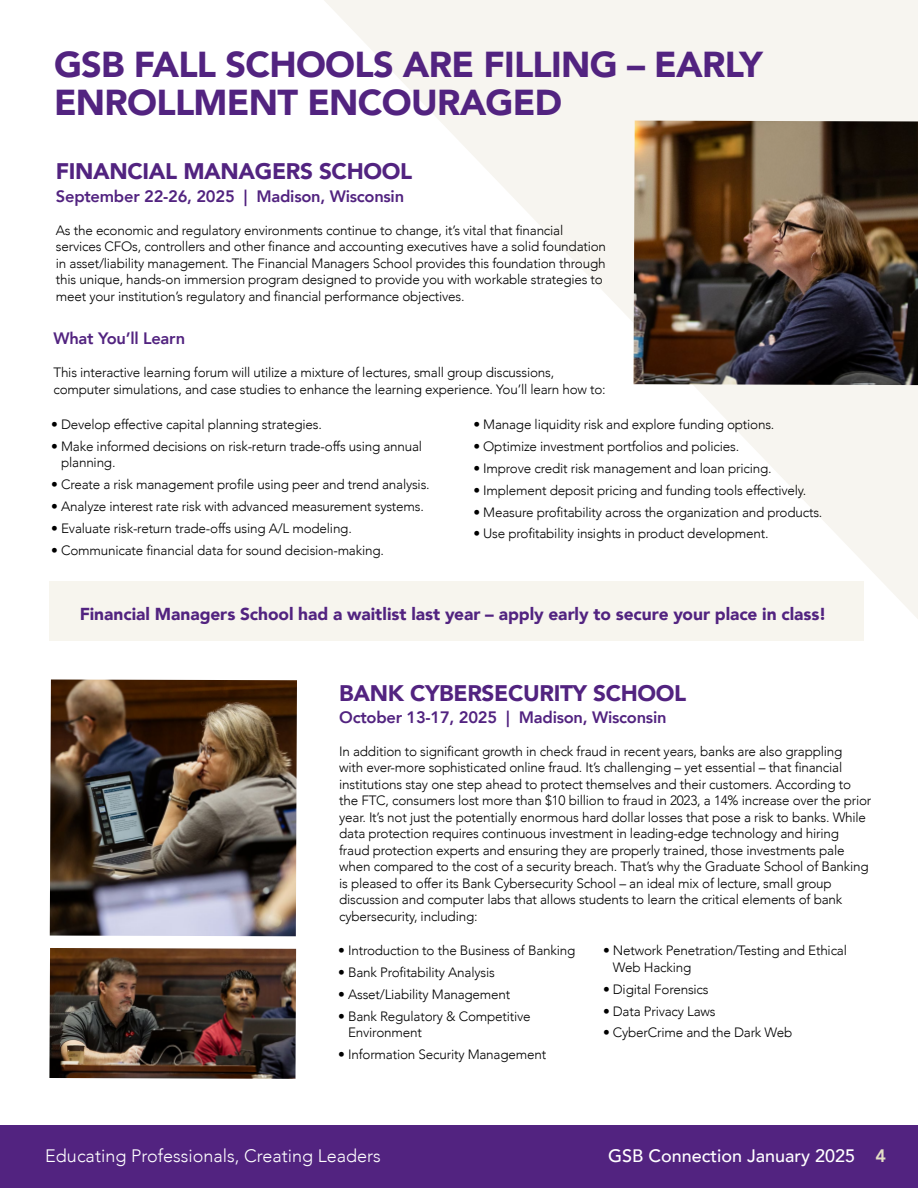
<style>
.page{position:relative;width:918px;height:1188px;background:#fff}
.page>*{position:absolute;margin:0;border:0;box-sizing:border-box;transform-origin:0 0}
.t1{font:900 36px/39px "Avenir";letter-spacing:-.02em;color:#522380}
.t2{font:900 22.5px "Avenir";letter-spacing:-.015em;color:#522380}
.t3{font:300 18px "Avenir";color:#fff}
.t4{font:500 18px "Avenir";color:#fff}
.t5{font:900 17.25px "Avenir";color:#522380}
.t6{font:800 16.5px "Avenir";letter-spacing:-.015em;color:#522380}
.t7{font:300 13.5px/16.5px "Avenir";letter-spacing:-.015em;color:#000}
.s1{font-weight:800;color:#e4dec5}
</style>
<div class="page">
<div style="left:50px;top:581px;width:814px;height:60px;background:#f7f5ee"></div>
<svg style="left:324px;top:0;width:594px;height:619px"></svg>
<div style="left:0;top:1125px;width:918px;height:63px;background:#522380"></div>
<img style="left:50px;top:679px;width:247px;height:257px">
<img style="left:633px;top:121px;width:285px;height:264px">
<img style="left:49px;top:948px;width:247px;height:131px">
<h1 class="t1" style="left:54px;top:44px;width:710px">GSB FALL SCHOOLS ARE FILLING – EARLY<br>ENROLLMENT ENCOURAGED</h1>
<h2 class="t2" style="left:56px;top:152px;width:358px">FINANCIAL MANAGERS SCHOOL</h2>
<p class="t6" style="left:56px;top:183px;width:350px">September 22-26, 2025 | Madison, Wisconsin</p>
<p class="t7" style="left:56px;top:222px;width:552px">As the economic and regulatory environments continue to change, it’s vital that financial services CFOs, controllers and other finance and accounting executives have a solid foundation in asset/liability management. The Financial Managers School provides this foundation through this unique, hands-on immersion program designed to provide you with workable strategies to meet your institution’s regulatory and financial performance objectives.</p>
<p class="t6" style="left:53px;top:326px;width:133px">What You’ll Learn</p>
<p class="t7" style="left:53px;top:364px;width:554px">This interactive learning forum will utilize a mixture of lectures, small group discussions, computer simulations, and case studies to enhance the learning experience. You’ll learn how to:</p>
<p class="t7" style="left:51px;top:416px;width:272px">• Develop effective capital planning strategies.</p>
<p class="t7" style="left:61px;top:438px;width:363px;text-indent:-10px">• Make informed decisions on risk-return trade-offs using annual planning.</p>
<p class="t7" style="left:51px;top:476px;width:380px">• Create a risk management profile using peer and trend analysis.</p>
<p class="t7" style="left:51px;top:498px;width:374px">• Analyze interest rate risk with advanced measurement systems.</p>
<p class="t7" style="left:51px;top:520px;width:302px">• Evaluate risk-return trade-offs using A/L modeling.</p>
<p class="t7" style="left:51px;top:542px;width:334px">• Communicate financial data for sound decision-making.</p>
<p class="t7" style="left:473px;top:416px;width:303px">• Manage liquidity risk and explore funding options.</p>
<p class="t7" style="left:473px;top:438px;width:267px">• Optimize investment portfolios and policies.</p>
<p class="t7" style="left:473px;top:460px;width:300px">• Improve credit risk management and loan pricing.</p>
<p class="t7" style="left:473px;top:482px;width:334px">• Implement deposit pricing and funding tools effectively.</p>
<p class="t7" style="left:473px;top:504px;width:351px">• Measure profitability across the organization and products.</p>
<p class="t7" style="left:473px;top:526px;width:297px">• Use profitability insights in product development.</p>
<p class="t5" style="left:80px;top:599px;width:748px">Financial Managers School had a waitlist last year – apply early to secure your place in class!</p>
<h2 class="t2" style="left:339px;top:673px;width:349px">BANK CYBERSECURITY SCHOOL</h2>
<p class="t6" style="left:339px;top:704px;width:329px">October 13-17, 2025 | Madison, Wisconsin</p>
<p class="t7" style="left:339px;top:743px;width:534px">In addition to significant growth in check fraud in recent years, banks are also grappling<br>with ever-more sophisticated online fraud. It’s challenging – yet essential – that financial institutions stay one step ahead to protect themselves and their customers. According to the FTC, consumers lost more than $10 billion to fraud in 2023, a 14% increase over the prior year. It’s not just the potentially enormous hard dollar losses that pose a risk to banks. While data protection requires continuous investment in leading-edge technology and hiring fraud protection experts and ensuring they are properly trained, those investments pale when compared to the cost of a security breach. That’s why the Graduate School of Banking is pleased to offer its Bank Cybersecurity School – an ideal mix of lecture, small group discussion and computer labs that allows students to learn the critical elements of bank cybersecurity, including:</p>
<p class="t7" style="left:338px;top:942px;width:239px">• Introduction to the Business of Banking</p>
<p class="t7" style="left:338px;top:964px;width:158px">• Bank Profitability Analysis</p>
<p class="t7" style="left:338px;top:986px;width:174px">• Asset/Liability Management</p>
<p class="t7" style="left:348px;top:1008px;width:184px;text-indent:-10px">• Bank Regulatory &amp; Competitive<br>Environment</p>
<p class="t7" style="left:338px;top:1046px;width:209px">• Information Security Management</p>
<p class="t7" style="left:613px;top:942px;width:236px;text-indent:-10px">• Network Penetration/Testing and Ethical<br>Web Hacking</p>
<p class="t7" style="left:603px;top:981px;width:107px">• Digital Forensics</p>
<p class="t7" style="left:603px;top:1003px;width:114px">• Data Privacy Laws</p>
<p class="t7" style="left:603px;top:1025px;width:191px">• CyberCrime and the Dark Web</p>
<h3 class="t3" style="left:45px;top:1146px;width:337px">Educating Professionals, Creating Leaders</h3>
<h3 class="t4" style="left:608px;top:1141px;width:279px">GSB Connection January 2025 <span class="s1">4</span></h3>
</div>
